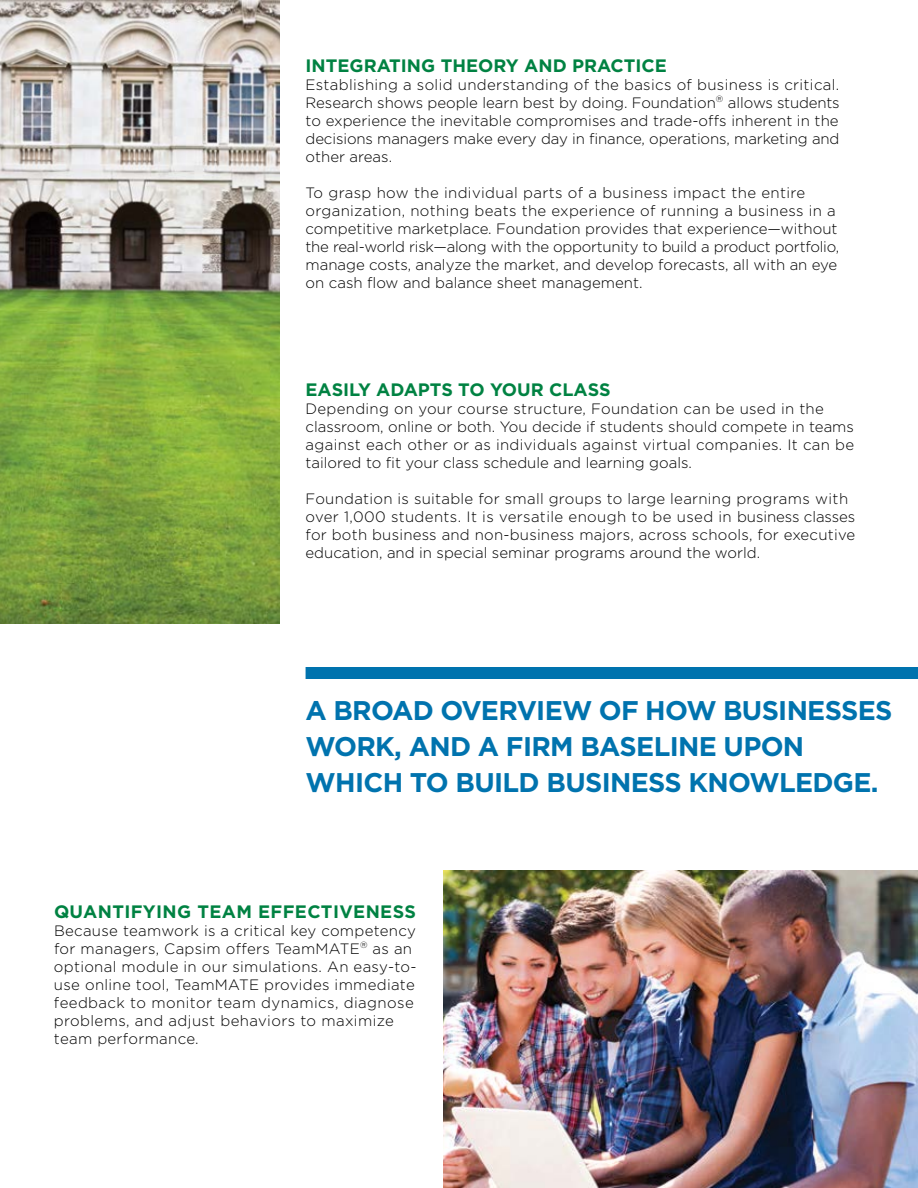
<style>
.page{position:relative;width:918px;height:1188px;background:#fff}
.page>*{position:absolute;margin:0;border:0;box-sizing:border-box;transform-origin:0 0}
.t1{font:700 27px/36px "Gotham";letter-spacing:-.025em;color:#0073ae}
.t2{font:700 18px "Gotham";color:#008242}
.t3{font:700 18px "Gotham";letter-spacing:.02em;color:#008242}
.t4{font:300 15px/18px "Gotham";letter-spacing:.015em;color:#000}
</style>
<div class="page">
<div style="left:306px;top:667px;width:612px;height:12px;background:#0073ae"></div>
<img style="left:443px;top:870px;width:475px;height:318px">
<img style="left:0;top:0;width:280px;height:623px">
<p class="t2" style="left:306px;top:55px;width:363px">INTEGRATING THEORY AND PRACTICE</p>
<p class="t4" style="left:306px;top:75px;width:536px;text-align:justify">Establishing a solid understanding of the basics of business is critical.<br>Research shows people learn best by doing. Foundation<sup>®</sup> allows students to experience the inevitable compromises and trade-offs inherent in the decisions managers make every day in finance, operations, marketing and other areas.</p>
<p class="t4" style="left:306px;top:183px;width:535px">To grasp how the individual parts of a business impact the entire organization, nothing beats the experience of running a business in a competitive marketplace. Foundation provides that experience—without the real-world risk—along with the opportunity to build a product portfolio, manage costs, analyze the market, and develop forecasts, all with an eye on cash flow and balance sheet management.</p>
<p class="t2" style="left:306px;top:379px;width:306px">EASILY ADAPTS TO YOUR CLASS</p>
<p class="t4" style="left:306px;top:399px;width:550px">Depending on your course structure, Foundation can be used in the classroom, online or both. You decide if students should compete in teams against each other or as individuals against virtual companies. It can be tailored to fit your class schedule and learning goals.</p>
<p class="t4" style="left:306px;top:489px;width:551px">Foundation is suitable for small groups to large learning programs with over 1,000 students. It is versatile enough to be used in business classes for both business and non-business majors, across schools, for executive education, and in special seminar programs around the world.</p>
<h1 class="t1" style="left:306px;top:692px;width:588px">A BROAD OVERVIEW OF HOW BUSINESSES<br>WORK, AND A FIRM BASELINE UPON<br>WHICH TO BUILD BUSINESS KNOWLEDGE.</h1>
<p class="t3" style="left:54px;top:901px;width:363px">QUANTIFYING TEAM EFFECTIVENESS</p>
<p class="t4" style="left:54px;top:921px;width:364px">Because teamwork is a critical key competency for managers, Capsim offers TeamMATE<sup>®</sup> as an optional module in our simulations. An easy-to&shy;use online tool, TeamMATE provides immediate feedback to monitor team dynamics, diagnose problems, and adjust behaviors to maximize team performance.</p>
</div>
